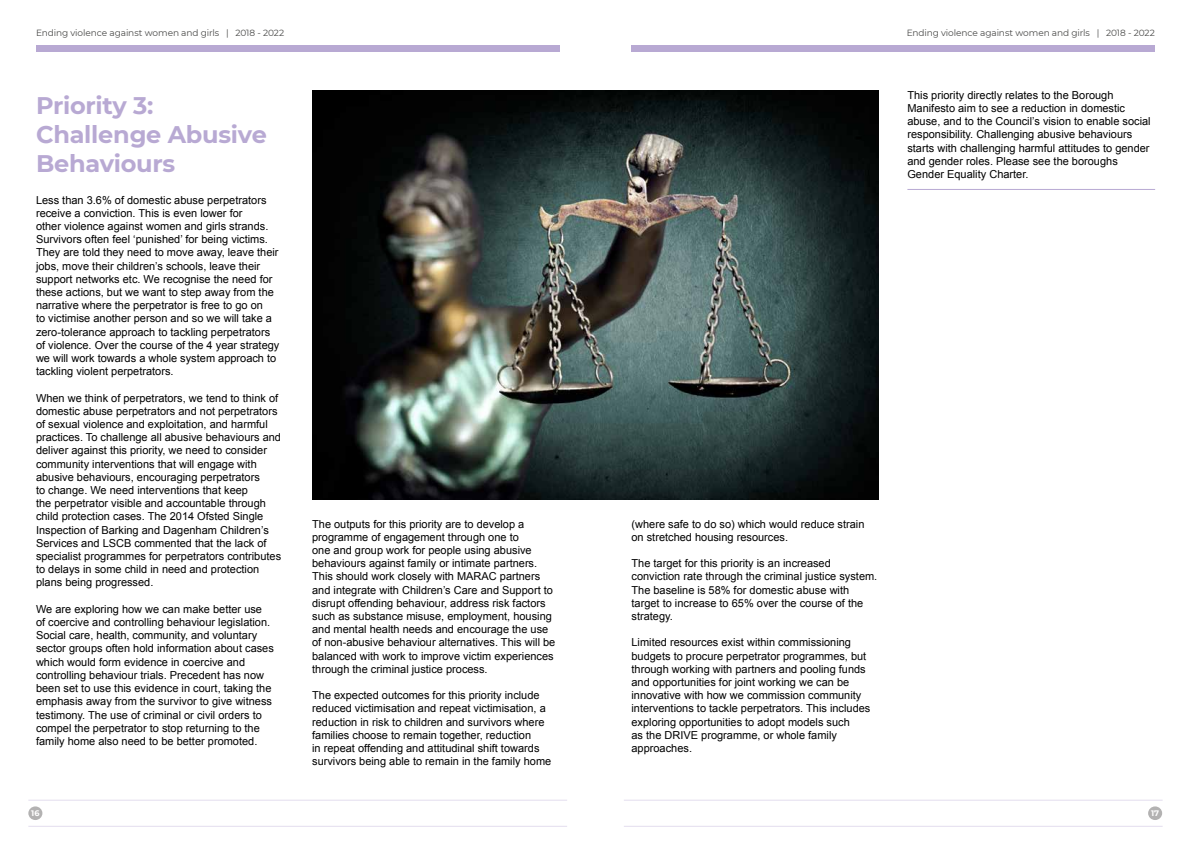
<style>
.page{position:relative;width:1191px;height:842px;background:#fff}
.page>*{position:absolute;margin:0;border:0;box-sizing:border-box;transform-origin:0 0}
.t1{font:700 24px/28.8px "Montserrat";letter-spacing:-.01em;color:#b8a9d3}
.t2{font:11px/13.2px "Arial";color:#000}
.t3{font:9px "Montserrat";letter-spacing:-.01em;color:#4a4a49}
.t4{font:700 8px "Montserrat";color:#fff}
</style>
<div class="page">
<img style="left:312px;top:91px;width:566px;height:409px">
<hr style="left:907px;top:189px;width:248px;height:1px;background:#b8a9d3">
<hr style="left:28px;top:800px;width:539px;height:1px;background:#b8a9d3">
<hr style="left:28px;top:826px;width:539px;height:1px;background:#b8a9d3">
<div style="left:28px;top:806px;width:14px;height:14px;background:#b3b2b2;border-radius:50%"></div>
<hr style="left:624px;top:800px;width:538px;height:1px;background:#b8a9d3">
<hr style="left:624px;top:826px;width:538px;height:1px;background:#b8a9d3">
<div style="left:1148px;top:806px;width:14px;height:14px;background:#b3b2b2;border-radius:50%"></div>
<div style="left:36px;top:45px;width:523px;height:7px;background:#b8a9d3"></div>
<div style="left:631px;top:45px;width:524px;height:7px;background:#b8a9d3"></div>
<p class="t3" style="left:36px;top:27px;width:250px">Ending violence against women and girls | 2018 - 2022</p>
<p class="t3" style="left:906px;top:27px;width:250px">Ending violence against women and girls | 2018 - 2022</p>
<h1 class="t1" style="left:36px;top:90px;width:232px">Priority 3:<br>Challenge Abusive<br>Behaviours</h1>
<p class="t2" style="left:36px;top:193px;width:245px">Less than 3.6% of domestic abuse perpetrators receive a conviction. This is even lower for<br>other violence against women and girls strands.<br>Survivors often feel ‘punished’ for being victims.<br>They are told they need to move away, leave their jobs, move their children’s schools, leave their support networks etc. We recognise the need for these actions, but we want to step away from the narrative where the perpetrator is free to go on<br>to victimise another person and so we will take a zero-tolerance approach to tackling perpetrators of violence. Over the course of the 4 year strategy we will work towards a whole system approach to tackling violent perpetrators.</p>
<p class="t2" style="left:36px;top:391px;width:247px">When we think of perpetrators, we tend to think of domestic abuse perpetrators and not perpetrators of sexual violence and exploitation, and harmful practices. To challenge all abusive behaviours and deliver against this priority, we need to consider community interventions that will engage with abusive behaviours, encouraging perpetrators<br>to change. We need interventions that keep<br>the perpetrator visible and accountable through child protection cases. The 2014 Ofsted Single Inspection of Barking and Dagenham Children’s Services and LSCB commented that the lack of specialist programmes for perpetrators contributes to delays in some child in need and protection plans being progressed.</p>
<p class="t2" style="left:36px;top:602px;width:239px">We are exploring how we can make better use of coercive and controlling behaviour legislation.<br>Social care, health, community, and voluntary sector groups often hold information about cases which would form evidence in coercive and controlling behaviour trials. Precedent has now been set to use this evidence in court, taking the emphasis away from the survivor to give witness testimony. The use of criminal or civil orders to compel the perpetrator to stop returning to the family home also need to be better promoted.</p>
<p class="t2" style="left:312px;top:517px;width:245px">The outputs for this priority are to develop a programme of engagement through one to<br>one and group work for people using abusive behaviours against family or intimate partners.<br>This should work closely with MARAC partners and integrate with Children’s Care and Support to disrupt offending behaviour, address risk factors such as substance misuse, employment, housing and mental health needs and encourage the use of non-abusive behaviour alternatives. This will be balanced with work to improve victim experiences through the criminal justice process.</p>
<p class="t2" style="left:312px;top:689px;width:241px">The expected outcomes for this priority include reduced victimisation and repeat victimisation, a reduction in risk to children and survivors where families choose to remain together, reduction<br>in repeat offending and attitudinal shift towards survivors being able to remain in the family home</p>
<p class="t2" style="left:907px;top:88px;width:245px">This priority directly relates to the Borough Manifesto aim to see a reduction in domestic abuse, and to the Council’s vision to enable social responsibility. Challenging abusive behaviours starts with challenging harmful attitudes to gender and gender roles. Please see the boroughs Gender Equality Charter.</p>
<p class="t2" style="left:631px;top:517px;width:234px">(where safe to do so) which would reduce strain on stretched housing resources.</p>
<p class="t2" style="left:631px;top:557px;width:247px">The target for this priority is an increased conviction rate through the criminal justice system.<br>The baseline is 58% for domestic abuse with target to increase to 65% over the course of the strategy.</p>
<p class="t2" style="left:631px;top:636px;width:240px">Limited resources exist within commissioning budgets to procure perpetrator programmes, but through working with partners and pooling funds and opportunities for joint working we can be innovative with how we commission community interventions to tackle perpetrators. This includes exploring opportunities to adopt models such<br>as the DRIVE programme, or whole family approaches.</p>
<p class="t4" style="left:31px;top:807px;width:10px">16</p>
<p class="t4" style="left:1151px;top:807px;width:10px">17</p>
</div>
